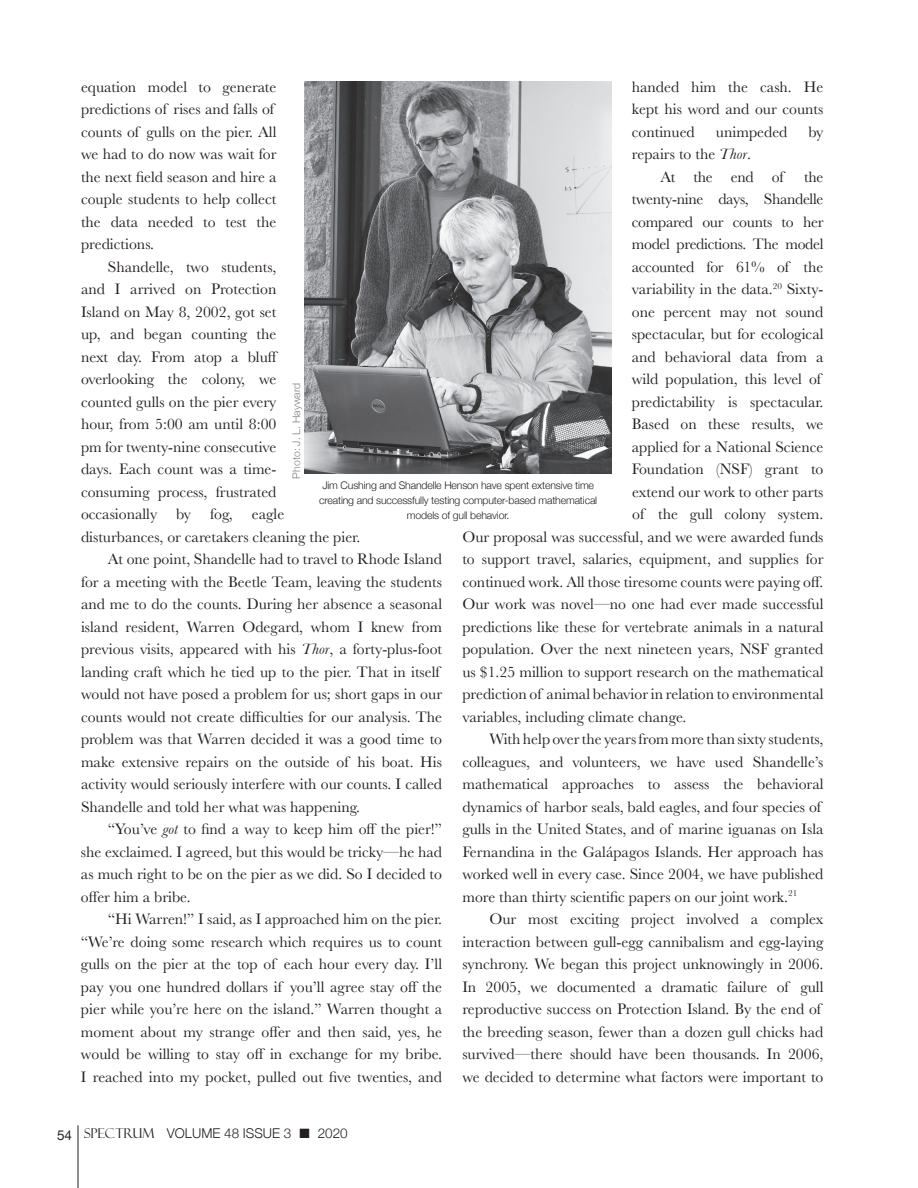
<style>
.page{position:relative;width:918px;height:1188px;background:#fff}
.page>*{position:absolute;margin:0;border:0;box-sizing:border-box;transform-origin:0 0}
.t1{font:15.75px/22.5px "Baskerville";color:#231f20}
.t2{font:15.75px "Baskerville";letter-spacing:-.02em;color:#231f20}
.t3{font:300 13.5px "Helvetica Neue";color:#231f20}
.t4{font:300 10.5px/15px "Helvetica Neue";letter-spacing:-.015em;color:#231f20;text-align:center}
.t5{font:300 10.5px "Helvetica Neue";color:#808285}
.s1{font-style:italic}
.s2{font-weight:400}
.s3{font-family:"Felix Titling MT Std";font-weight:400}
</style>
<div class="page">
<hr style="left:78px;top:1125px;width:1px;height:63px;background:#231f20">
<img style="left:305px;top:81px;width:307px;height:393px">
<p class="t1" style="left:81px;top:75px;width:197px">equation model to generate predictions of rises and falls of counts of gulls on the pier. All we had to do now was wait for the next field season and hire a couple students to help collect the data needed to test the predictions.</p>
<p class="t1" style="left:108px;top:256px;width:170px">Shandelle, two students,</p>
<p class="t1" style="left:81px;top:278px;width:197px">and I arrived on Protection</p>
<p class="t1" style="left:81px;top:301px;width:197px">Island on May 8, 2002, got set</p>
<p class="t1" style="left:81px;top:323px;width:197px">up, and began counting the</p>
<p class="t1" style="left:81px;top:346px;width:199px">next day. From atop a bluff</p>
<p class="t1" style="left:81px;top:368px;width:197px">overlooking the colony, we</p>
<p class="t1" style="left:81px;top:391px;width:197px">counted gulls on the pier every</p>
<p class="t1" style="left:81px;top:413px;width:197px">hour, from 5:00 am until 8:00</p>
<p class="t1" style="left:81px;top:436px;width:197px">pm for twenty-nine consecutive</p>
<p class="t1" style="left:81px;top:458px;width:197px">days. Each count was a time-</p>
<p class="t1" style="left:81px;top:481px;width:197px">consuming process, frustrated</p>
<p class="t1" style="left:81px;top:503px;width:205px">occasionally by fog, eagle</p>
<p class="t1" style="left:81px;top:526px;width:281px">disturbances, or caretakers cleaning the pier.</p>
<p class="t1" style="left:108px;top:548px;width:336px">At one point, Shandelle had to travel to Rhode Island</p>
<p class="t1" style="left:81px;top:571px;width:363px">for a meeting with the Beetle Team, leaving the students</p>
<p class="t1" style="left:81px;top:593px;width:363px">and me to do the counts. During her absence a seasonal</p>
<p class="t1" style="left:81px;top:616px;width:363px">island resident, Warren Odegard, whom I knew from</p>
<p class="t1" style="left:81px;top:638px;width:363px">previous visits, appeared with his <span class="s1">Thor</span>, a forty-plus-foot</p>
<p class="t1" style="left:81px;top:661px;width:360px">landing craft which he tied up to the pier. That in itself</p>
<p class="t1" style="left:81px;top:683px;width:363px">would not have posed a problem for us; short gaps in our</p>
<p class="t1" style="left:81px;top:706px;width:363px">counts would not create difficulties for our analysis. The</p>
<p class="t1" style="left:81px;top:728px;width:363px">problem was that Warren decided it was a good time to</p>
<p class="t1" style="left:81px;top:751px;width:363px">make extensive repairs on the outside of his boat. His</p>
<p class="t1" style="left:81px;top:773px;width:363px">activity would seriously interfere with our counts. I called</p>
<p class="t1" style="left:81px;top:796px;width:281px">Shandelle and told her what was happening.</p>
<p class="t1" style="left:108px;top:818px;width:336px">“You’ve <span class="s1">got</span> to find a way to keep him off the pier!”</p>
<p class="t1" style="left:81px;top:841px;width:363px">she exclaimed. I agreed, but this would be tricky—he had</p>
<p class="t1" style="left:81px;top:863px;width:363px">as much right to be on the pier as we did. So I decided to</p>
<p class="t1" style="left:81px;top:886px;width:111px">offer him a bribe.</p>
<p class="t1" style="left:108px;top:908px;width:336px">“Hi Warren!” I said, as I approached him on the pier.</p>
<p class="t1" style="left:81px;top:931px;width:363px">“We’re doing some research which requires us to count</p>
<p class="t1" style="left:81px;top:953px;width:363px">gulls on the pier at the top of each hour every day. I’ll</p>
<p class="t1" style="left:81px;top:976px;width:363px">pay you one hundred dollars if you’ll agree stay off the</p>
<p class="t1" style="left:81px;top:998px;width:363px">pier while you’re here on the island.” Warren thought a</p>
<p class="t1" style="left:81px;top:1021px;width:363px">moment about my strange offer and then said, yes, he</p>
<p class="t1" style="left:81px;top:1043px;width:363px">would be willing to stay off in exchange for my bribe.</p>
<p class="t1" style="left:81px;top:1066px;width:363px">I reached into my pocket, pulled out five twenties, and</p>
<p class="t1" style="left:632px;top:76px;width:193px;text-align:justify">handed him the cash. He kept his word and our counts continued</p>
<p class="t1" style="left:716px;top:121px;width:73px">unimpeded</p>
<p class="t1" style="left:808px;top:121px;width:16px">by</p>
<p class="t1" style="left:660px;top:143px;width:125px;text-indent:-29px">repairs to the <span class="s1">Thor</span>.<br>At the end of</p>
<p class="t1" style="left:804px;top:166px;width:21px">the</p>
<p class="t2" style="left:632px;top:189px;width:193px">twenty-nine days, Shandelle</p>
<p class="t2" style="left:632px;top:212px;width:193px">compared our counts to her</p>
<p class="t2" style="left:632px;top:234px;width:193px">model predictions. The model</p>
<p class="t2" style="left:632px;top:257px;width:193px">accounted for 61% of the</p>
<p class="t1" style="left:632px;top:278px;width:193px">variability in the data.<sup>20</sup> Sixty-</p>
<p class="t1" style="left:632px;top:300px;width:193px">one percent may not sound</p>
<p class="t1" style="left:632px;top:323px;width:193px">spectacular, but for ecological</p>
<p class="t1" style="left:632px;top:345px;width:193px">and behavioral data from a</p>
<p class="t1" style="left:632px;top:368px;width:191px">wild population, this level of</p>
<p class="t1" style="left:632px;top:391px;width:193px">predictability is spectacular.</p>
<p class="t1" style="left:632px;top:413px;width:193px">Based on these results, we</p>
<p class="t1" style="left:632px;top:436px;width:193px">applied for a National Science</p>
<p class="t1" style="left:632px;top:458px;width:193px">Foundation (NSF) grant to</p>
<p class="t1" style="left:632px;top:481px;width:193px">extend our work to other parts</p>
<p class="t1" style="left:632px;top:503px;width:193px">of the gull colony system.</p>
<p class="t1" style="left:462px;top:526px;width:363px">Our proposal was successful, and we were awarded funds</p>
<p class="t1" style="left:462px;top:548px;width:363px">to support travel, salaries, equipment, and supplies for</p>
<p class="t1" style="left:462px;top:571px;width:363px">continued work. All those tiresome counts were paying off.</p>
<p class="t1" style="left:462px;top:593px;width:363px">Our work was novel—no one had ever made successful</p>
<p class="t1" style="left:462px;top:616px;width:363px">predictions like these for vertebrate animals in a natural</p>
<p class="t1" style="left:462px;top:638px;width:363px">population. Over the next nineteen years, NSF granted</p>
<p class="t1" style="left:462px;top:661px;width:363px">us $1.25 million to support research on the mathematical</p>
<p class="t1" style="left:462px;top:683px;width:363px">prediction of animal behavior in relation to environmental</p>
<p class="t1" style="left:462px;top:706px;width:226px">variables, including climate change.</p>
<p class="t1" style="left:489px;top:728px;width:336px">With help over the years from more than sixty students,</p>
<p class="t1" style="left:462px;top:751px;width:363px">colleagues, and volunteers, we have used Shandelle’s</p>
<p class="t1" style="left:462px;top:773px;width:363px">mathematical approaches to assess the behavioral</p>
<p class="t1" style="left:462px;top:796px;width:360px">dynamics of harbor seals, bald eagles, and four species of</p>
<p class="t1" style="left:462px;top:818px;width:363px">gulls in the United States, and of marine iguanas on Isla</p>
<p class="t1" style="left:462px;top:841px;width:363px">Fernandina in the Galápagos Islands. Her approach has</p>
<p class="t1" style="left:462px;top:863px;width:363px">worked well in every case. Since 2004, we have published</p>
<p class="t1" style="left:462px;top:886px;width:336px">more than thirty scientific papers on our joint work.<sup>21</sup></p>
<p class="t1" style="left:489px;top:908px;width:336px">Our most exciting project involved a complex</p>
<p class="t1" style="left:462px;top:930px;width:363px">interaction between gull-egg cannibalism and egg-laying</p>
<p class="t1" style="left:462px;top:953px;width:363px">synchrony. We began this project unknowingly in 2006.</p>
<p class="t1" style="left:462px;top:976px;width:363px">In 2005, we documented a dramatic failure of gull</p>
<p class="t1" style="left:462px;top:998px;width:360px">reproductive success on Protection Island. By the end of</p>
<p class="t1" style="left:462px;top:1021px;width:363px">the breeding season, fewer than a dozen gull chicks had</p>
<p class="t1" style="left:462px;top:1043px;width:363px">survived—there should have been thousands. In 2006,</p>
<p class="t1" style="left:462px;top:1066px;width:363px">we decided to determine what factors were important to</p>
<p class="t5" style="left:288px;top:478px;width:97px;rotate:-90deg">Photo: J. L. Hayward</p>
<p class="t4" style="left:319px;top:477px;width:279px">Jim Cushing and Shandelle Henson have spent extensive time creating and successfully testing computer-based mathematical models of gull behavior.</p>
<p class="t3" style="left:57px;top:1123px;width:292px"><span class="s2">54</span> <span class="s3">SPECTRUM</span> VOLUME 48 ISSUE 3 ■ 2020</p>
</div>
